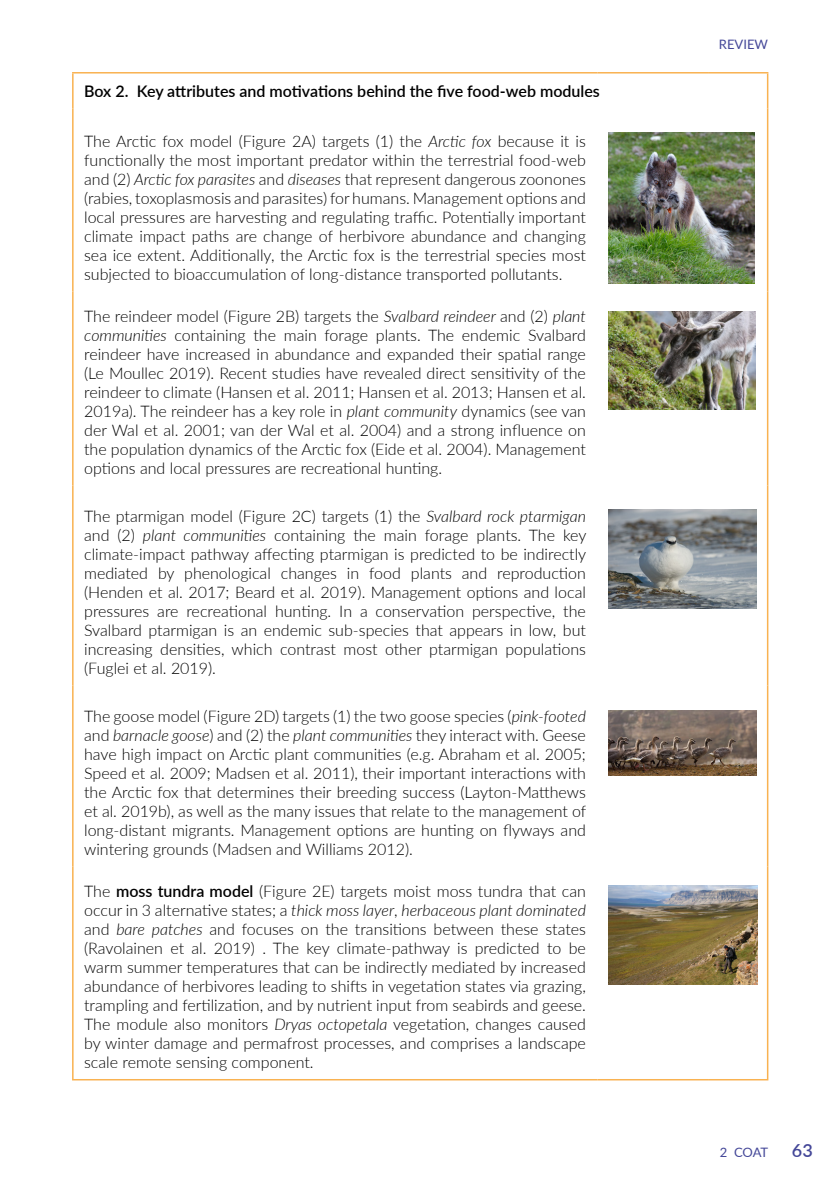
<style>
.page{position:relative;width:840px;height:1191px;background:#fff}
.page>*{position:absolute;margin:0;border:0;box-sizing:border-box;transform-origin:0 0}
.t1{font:600 18px "Lato";color:#444798}
.t2{font:300 16px/19px "Lato";color:#000;text-align:justify}
.t3{font:600 16px "Lato";color:#000}
.t4{font:13px "Lato";color:#444798}
.s1{font-style:italic}
.s2{font-weight:600}
</style>
<div class="page">
<hr style="left:72px;top:72px;width:525px;height:2px;background:#f9b251">
<hr style="left:72px;top:74px;width:2px;height:34px;background:#f9b251">
<hr style="left:597px;top:72px;width:110px;height:2px;background:#f9b251">
<hr style="left:707px;top:72px;width:61px;height:2px;background:#f9b251">
<hr style="left:766px;top:74px;width:2px;height:34px;background:#f9b251">
<hr style="left:72px;top:108px;width:2px;height:183px;background:#f9b251">
<hr style="left:766px;top:108px;width:2px;height:183px;background:#f9b251">
<hr style="left:72px;top:291px;width:2px;height:194px;background:#f9b251">
<hr style="left:766px;top:291px;width:2px;height:194px;background:#f9b251">
<hr style="left:72px;top:485px;width:2px;height:200px;background:#f9b251">
<hr style="left:766px;top:485px;width:2px;height:200px;background:#f9b251">
<hr style="left:72px;top:685px;width:2px;height:181px;background:#f9b251">
<hr style="left:766px;top:685px;width:2px;height:181px;background:#f9b251">
<hr style="left:72px;top:866px;width:2px;height:213px;background:#f9b251">
<hr style="left:766px;top:866px;width:2px;height:213px;background:#f9b251">
<hr style="left:72px;top:1079px;width:525px;height:1px;background:#f9b251">
<hr style="left:597px;top:1079px;width:110px;height:1px;background:#f9b251">
<hr style="left:707px;top:1079px;width:61px;height:1px;background:#f9b251">
<img style="left:608px;top:132px;width:145px;height:152px">
<img style="left:608px;top:311px;width:147px;height:98px">
<img style="left:608px;top:510px;width:147px;height:98px">
<img style="left:608px;top:710px;width:147px;height:65px">
<img style="left:608px;top:885px;width:148px;height:99px">
<p class="t3" style="left:84px;top:80px;width:517px">Box 2. Key attributes and motivations behind the five food-web modules</p>
<p class="t2" style="left:84px;top:131px;width:503px">The Arctic fox model (Figure 2A) targets (1) the <span class="s1">Arctic fox</span> because it is functionally the most important predator within the terrestrial food-web and (2) <span class="s1">Arctic fox parasites</span> and <span class="s1">diseases</span> that represent dangerous zoonones (rabies, toxoplasmosis and parasites) for humans. Management options and local pressures are harvesting and regulating traffic. Potentially important climate impact paths are change of herbivore abundance and changing sea ice extent. Additionally, the Arctic fox is the terrestrial species most subjected to bioaccumulation of long-distance transported pollutants.</p>
<p class="t2" style="left:84px;top:306px;width:503px">The reindeer model (Figure 2B) targets the <span class="s1">Svalbard reindeer</span> and (2) <span class="s1">plant communities</span> containing the main forage plants. The endemic Svalbard reindeer have increased in abundance and expanded their spatial range (Le Moullec 2019). Recent studies have revealed direct sensitivity of the reindeer to climate (Hansen et al. 2011; Hansen et al. 2013; Hansen et al.<br>2019a). The reindeer has a key role in <span class="s1">plant community</span> dynamics (see van der Wal et al. 2001; van der Wal et al. 2004) and a strong influence on the population dynamics of the Arctic fox (Eide et al. 2004). Management options and local pressures are recreational hunting.</p>
<p class="t2" style="left:84px;top:506px;width:503px">The ptarmigan model (Figure 2C) targets (1) the <span class="s1">Svalbard rock ptarmigan </span>and (2) <span class="s1">plant communities</span> containing the main forage plants. The key climate-impact pathway affecting ptarmigan is predicted to be indirectly mediated by phenological changes in food plants and reproduction (Henden et al. 2017; Beard et al. 2019). Management options and local pressures are recreational hunting. In a conservation perspective, the Svalbard ptarmigan is an endemic sub-species that appears in low, but increasing densities, which contrast most other ptarmigan populations (Fuglei et al. 2019).</p>
<p class="t2" style="left:84px;top:706px;width:503px">The goose model (Figure 2D) targets (1) the two goose species (<span class="s1">pink-footed </span>and <span class="s1">barnacle goose</span>) and (2) the <span class="s1">plant communities</span> they interact with. Geese have high impact on Arctic plant communities (e.g. Abraham et al. 2005; Speed et al. 2009; Madsen et al. 2011), their important interactions with the Arctic fox that determines their breeding success (Layton-Matthews et al. 2019b), as well as the many issues that relate to the management of long-distant migrants. Management options are hunting on flyways and wintering grounds (Madsen and Williams 2012).</p>
<p class="t2" style="left:84px;top:881px;width:503px">The <span class="s2">moss tundra model</span> (Figure 2E) targets moist moss tundra that can occur in 3 alternative states; a <span class="s1">thick moss layer</span>, <span class="s1">herbaceous plant dominated </span>and <span class="s1">bare patches</span> and focuses on the transitions between these states (Ravolainen et al. 2019) . The key climate-pathway is predicted to be warm summer temperatures that can be indirectly mediated by increased abundance of herbivores leading to shifts in vegetation states via grazing, trampling and fertilization, and by nutrient input from seabirds and geese.<br>The module also monitors <span class="s1">Dryas octopetala</span> vegetation, changes caused by winter damage and permafrost processes, and comprises a landscape scale remote sensing component.</p>
<p class="t4" style="left:718px;top:35px;width:51px">REVIEW</p>
<p class="t4" style="left:719px;top:1142px;width:50px">2 COAT</p>
<p class="t1" style="left:791px;top:1137px;width:23px">63</p>
</div>
